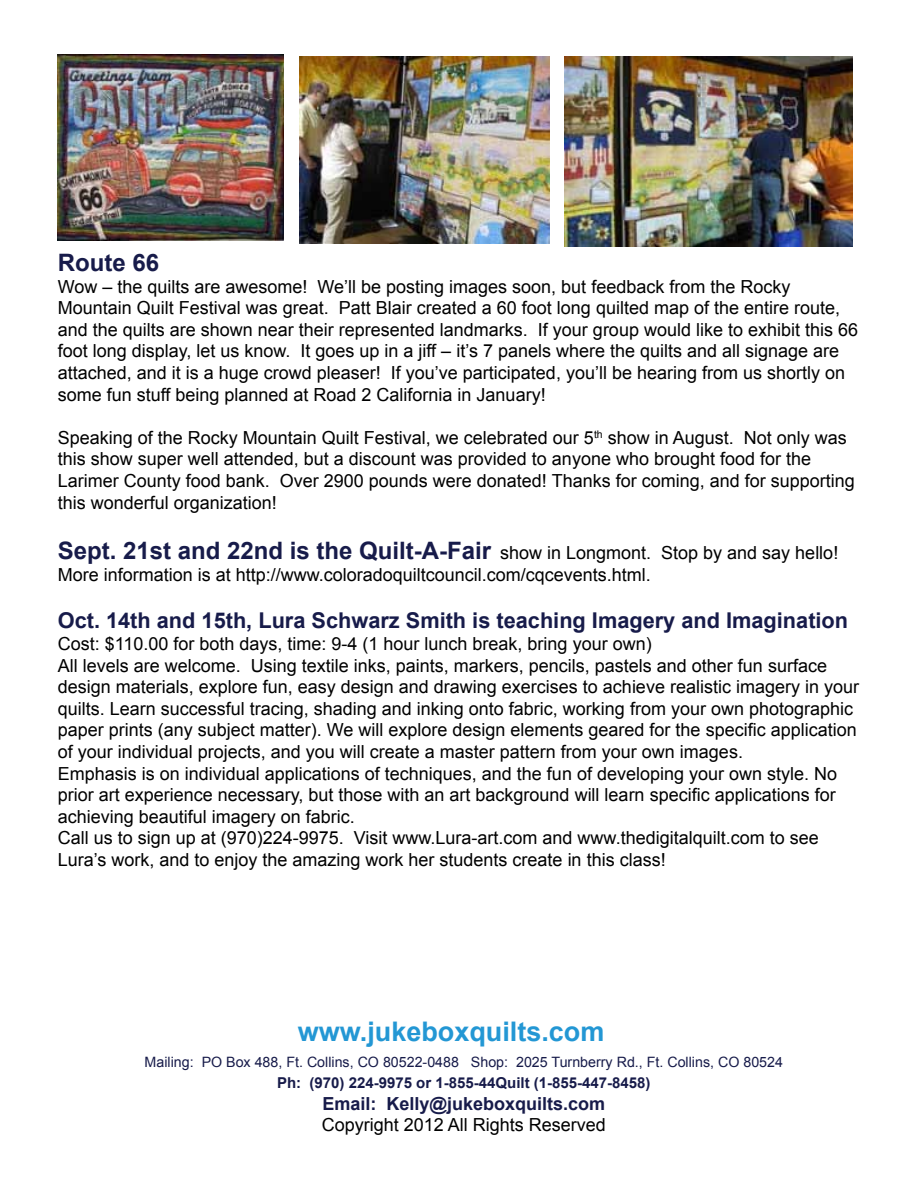
<style>
.page{position:relative;width:918px;height:1188px;background:#fff}
.page>*{position:absolute;margin:0;border:0;box-sizing:border-box;transform-origin:0 0}
.t1{font:700 27px "Arial";color:#2397d4}
.t2{font:700 24px "Arial";color:#171b4a}
.t3{font:700 21.75px "Arial";color:#171b4a}
.t4{font:18px/21.6px "Arial";color:#000}
.t5{font:700 18px "Arial";color:#171b4a}
.t6{font:700 15px "Arial";color:#171b4a}
.t7{font:14.25px "Arial";color:#171b4a}
.s1{font-weight:400;font-size:18px;color:#000}
</style>
<div class="page">
<img style="left:58px;top:54px;width:226px;height:187px">
<img style="left:299px;top:56px;width:250px;height:187px">
<img style="left:565px;top:56px;width:288px;height:190px">
<h2 class="t2" style="left:58px;top:247px;width:103px">Route 66</h2>
<p class="t4" style="left:58px;top:276px;width:802px">Wow – the quilts are awesome! We’ll be posting images soon, but feedback from the Rocky Mountain Quilt Festival was great. Patt Blair created a 60 foot long quilted map of the entire route, and the quilts are shown near their represented landmarks. If your group would like to exhibit this 66 foot long display, let us know. It goes up in a jiff – it’s 7 panels where the quilts and all signage are attached, and it is a huge crowd pleaser! If you’ve participated, you’ll be hearing from us shortly on some fun stuff being planned at Road 2 California in January!</p>
<p class="t4" style="left:58px;top:427px;width:799px">Speaking of the Rocky Mountain Quilt Festival, we celebrated our 5<sup>th</sup> show in August. Not only was this show super well attended, but a discount was provided to anyone who brought food for the Larimer County food bank. Over 2900 pounds were donated! Thanks for coming, and for supporting this wonderful organization!</p>
<h2 class="t2" style="left:58px;top:535px;width:782px">Sept. 21st and 22nd is the Quilt-A-Fair <span class="s1">show in Longmont. Stop by and say hello!</span></h2>
<p class="t4" style="left:58px;top:564px;width:595px">More information is at http://www.coloradoquiltcouncil.com/cqcevents.html.</p>
<p class="t3" style="left:58px;top:606px;width:792px">Oct. 14th and 15th, Lura Schwarz Smith is teaching Imagery and Imagination</p>
<p class="t4" style="left:58px;top:633px;width:803px">Cost: $110.00 for both days, time: 9-4 (1 hour lunch break, bring your own)<br>All levels are welcome. Using textile inks, paints, markers, pencils, pastels and other fun surface design materials, explore fun, easy design and drawing exercises to achieve realistic imagery in your quilts. Learn successful tracing, shading and inking onto fabric, working from your own photographic paper prints (any subject matter). We will explore design elements geared for the specific application of your individual projects, and you will create a master pattern from your own images.<br>Emphasis is on individual applications of techniques, and the fun of developing your own style. No prior art experience necessary, but those with an art background will learn specific applications for achieving beautiful imagery on fabric.<br>Call us to sign up at (970)224-9975. Visit www.Lura-art.com and www.thedigitalquilt.com to see Lura’s work, and to enjoy the amazing work her students create in this class!</p>
<h1 class="t1" style="left:298px;top:1014px;width:308px">www.jukeboxquilts.com</h1>
<p class="t7" style="left:145px;top:1053px;width:640px">Mailing: PO Box 488, Ft. Collins, CO 80522-0488 Shop: 2025 Turnberry Rd., Ft. Collins, CO 80524</p>
<p class="t6" style="left:277px;top:1073px;width:375px">Ph: (970) 224-9975 or 1-855-44Quilt (1-855-447-8458)</p>
<p class="t5" style="left:323px;top:1091px;width:284px">Email: Kelly@jukeboxquilts.com</p>
<p class="t4" style="left:322px;top:1114px;width:286px">Copyright 2012 All Rights Reserved</p>
</div>
